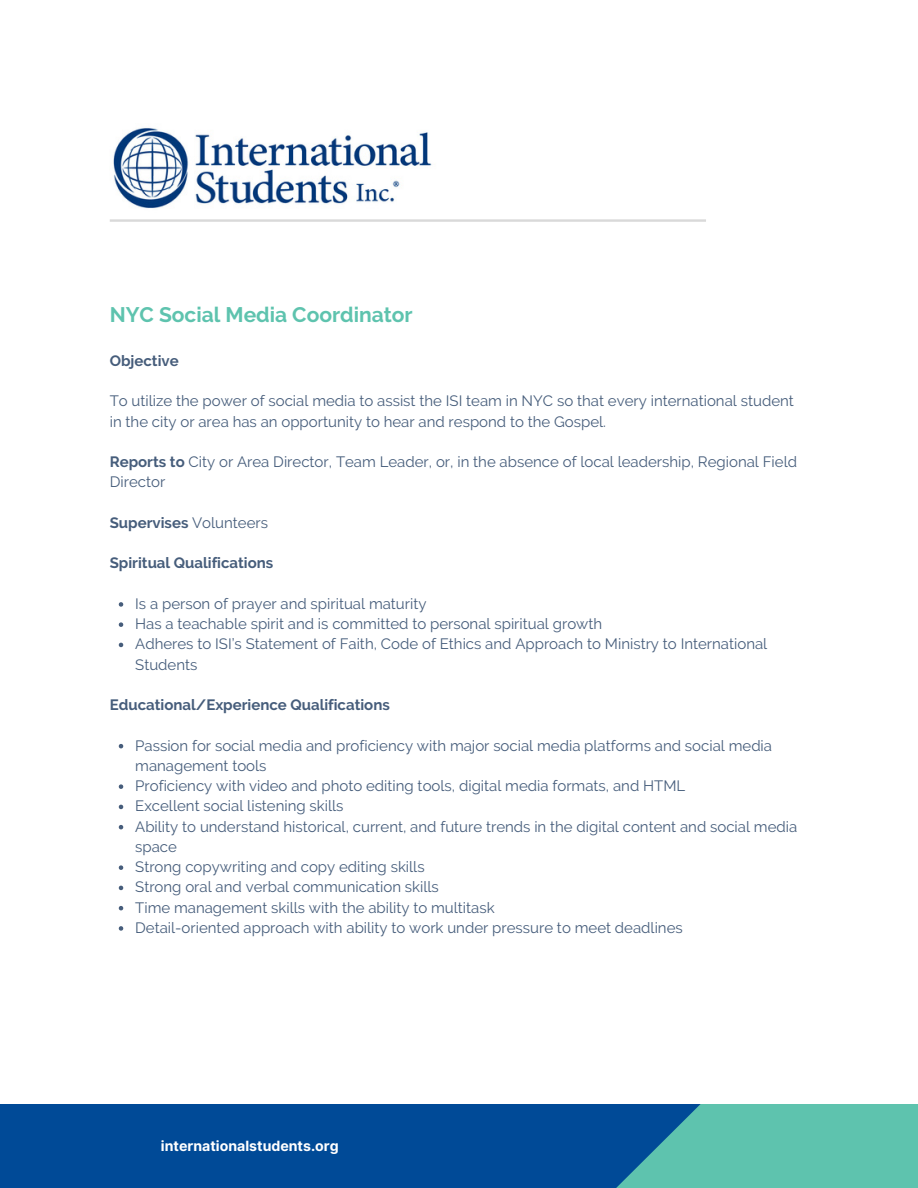
<style>
.page{position:relative;width:918px;height:1188px;background:#fff}
.page>*{position:absolute;margin:0;border:0;box-sizing:border-box;transform-origin:0 0}
.t1{font:700 21px "Raleway";color:#5ec3ae}
.t2{font:15px/20.2px "Raleway";color:#465d7b}
.t3{font:700 15px "Raleway";color:#465d7b}
.t4{font:700 14.1px "Inter";color:#fff}
.s1{font-weight:700}
.s2{font-weight:400}
</style>
<div class="page">
<div style="left:0;top:1104px;width:873px;height:84px;background:#004a97"></div>
<hr style="left:110px;top:219px;width:596px;height:3px;background:#d9d9d9">
<svg style="left:616px;top:1104px;width:302px;height:84px;background:#50b1aa"></svg>
<svg style="left:119px;top:602px;width:4px;height:5px"></svg>
<svg style="left:119px;top:622px;width:4px;height:5px"></svg>
<svg style="left:119px;top:643px;width:4px;height:4px"></svg>
<svg style="left:119px;top:744px;width:4px;height:4px"></svg>
<svg style="left:119px;top:784px;width:4px;height:5px"></svg>
<svg style="left:119px;top:805px;width:4px;height:4px"></svg>
<svg style="left:119px;top:825px;width:4px;height:4px"></svg>
<svg style="left:119px;top:865px;width:4px;height:5px"></svg>
<svg style="left:119px;top:886px;width:4px;height:4px"></svg>
<svg style="left:119px;top:906px;width:4px;height:4px"></svg>
<svg style="left:119px;top:926px;width:4px;height:5px"></svg>
<img style="left:113px;top:128px;width:319px;height:81px">
<h1 class="t1" style="left:110px;top:302px;width:304px">NYC Social Media Coordinator</h1>
<p class="t3" style="left:110px;top:352px;width:70px">Objective</p>
<p class="t2" style="left:110px;top:391px;width:686px">To utilize the power of social media to assist the ISI team in NYC so that every international student in the city or area has an opportunity to hear and respond to the Gospel.</p>
<p class="t2" style="left:110px;top:452px;width:689px"><span class="s1">Reports to</span> City or Area Director, Team Leader, or, in the absence of local leadership, Regional Field<br>Director</p>
<p class="t3" style="left:110px;top:514px;width:160px">Supervises <span class="s2">Volunteers</span></p>
<p class="t3" style="left:110px;top:554px;width:165px">Spiritual Qualifications</p>
<p class="t2" style="left:135px;top:594px;width:634px">Is a person of prayer and spiritual maturity<br>Has a teachable spirit and is committed to personal spiritual growth<br>Adheres to ISI’s Statement of Faith, Code of Ethics and Approach to Ministry to International Students</p>
<p class="t3" style="left:110px;top:696px;width:282px">Educational/Experience Qualifications</p>
<p class="t2" style="left:135px;top:735px;width:664px">Passion for social media and proficiency with major social media platforms and social media management tools<br>Proficiency with video and photo editing tools, digital media formats, and HTML<br>Excellent social listening skills<br>Ability to understand historical, current, and future trends in the digital content and social media space<br>Strong copywriting and copy editing skills<br>Strong oral and verbal communication skills<br>Time management skills with the ability to multitask<br>Detail-oriented approach with ability to work under pressure to meet deadlines</p>
<p class="t4" style="left:161px;top:1138px;width:179px">internationalstudents.org</p>
</div>
